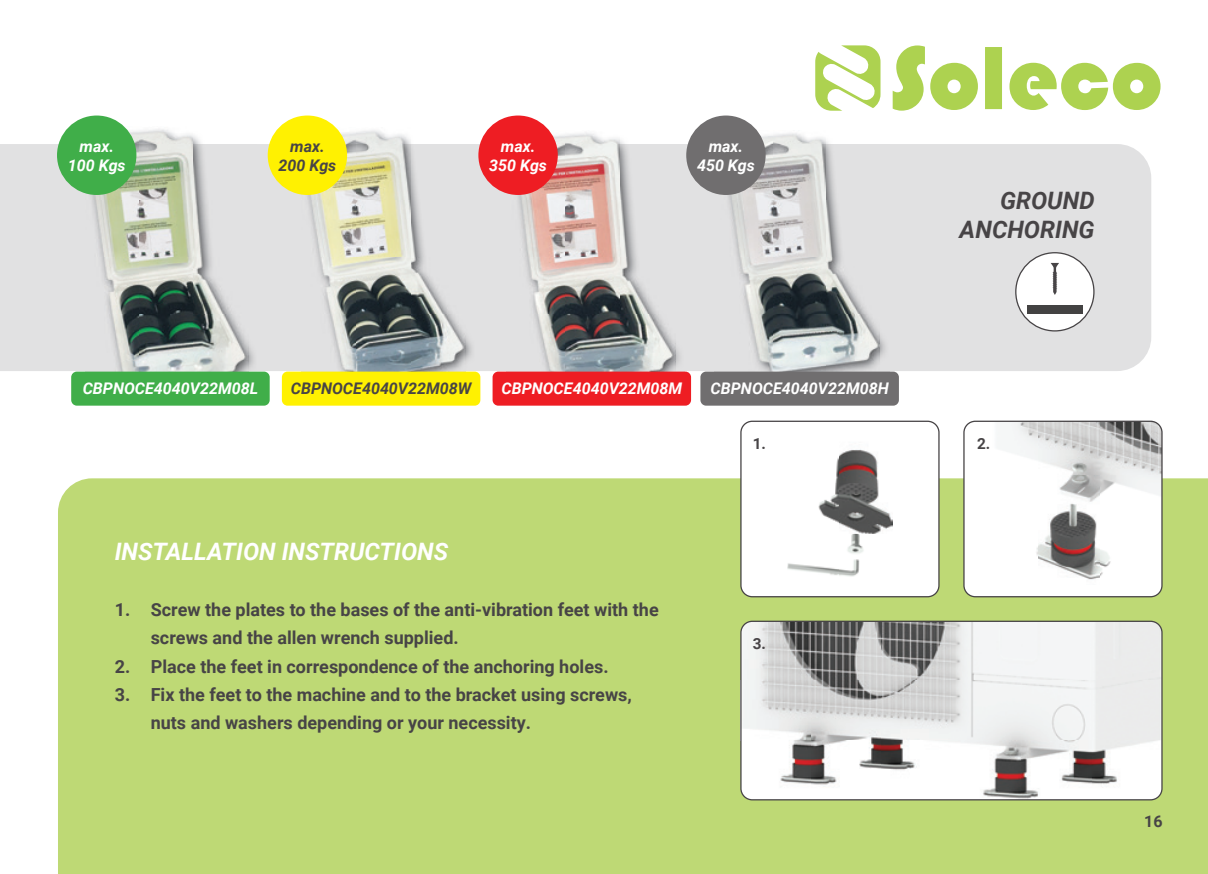
<style>
.page{position:relative;width:1208px;height:874px;background:#fff}
.page>*{position:absolute;margin:0;border:0;box-sizing:border-box;transform-origin:0 0}
.t1{font:italic 700 24px "Roboto";color:#fff}
.t2{font:italic 700 24px/28.8px "Roboto";color:#474446;text-align:right}
.t3{font:700 18px/28px "Roboto";color:#474446}
.t4{font:italic 700 16px/19.2px "Roboto";color:#fff;text-align:center}
.t5{font:italic 700 16px/19.2px "Roboto";color:#474446;text-align:center}
.t6{font:700 16px "Roboto";color:#474446}
.t7{font:700 15.2px "Roboto";color:#474446}
</style>
<div class="page">
<div style="left:0;top:144px;width:1151px;height:227px;background:#e1e1e2"></div>
<div style="left:58px;top:478px;width:1150px;height:395px;background:#bed975"></div>
<div style="left:741px;top:421px;width:198px;height:175px;background:#fff;border-radius:11px"></div>
<img style="left:787px;top:449px;width:105px;height:128px">
<div style="left:740px;top:420px;width:199px;height:177px;border:1px solid #474446;border-radius:11px"></div>
<div style="left:964px;top:421px;width:198px;height:175px;background:#fff;border-radius:11px"></div>
<img style="left:1009px;top:422px;width:153px;height:158px">
<div style="left:963px;top:420px;width:199px;height:177px;border:1px solid #474446;border-radius:11px"></div>
<img style="left:741px;top:621px;width:421px;height:178px">
<div style="left:740px;top:620px;width:422px;height:180px;border:1px solid #474446;border-radius:11px"></div>
<div style="left:1015px;top:252px;width:79px;height:79px;background:#fff;border-radius:50%"></div>
<div style="left:1015px;top:252px;width:79px;height:79px;border:1px solid #474446;border-radius:50%"></div>
<svg style="left:1050px;top:263px;width:9px;height:32px"></svg>
<div style="left:1027px;top:305px;width:55px;height:8px;background:#434242"></div>
<div style="left:83px;top:144px;width:174px;height:227px;background:#e1e1e2"></div>
<img style="left:85px;top:124px;width:163px;height:247px">
<div style="left:57px;top:115px;width:79px;height:80px;background:#40ae49;border-radius:50%"></div>
<div style="left:299px;top:144px;width:175px;height:227px;background:#e1e1e2"></div>
<img style="left:302px;top:130px;width:164px;height:241px">
<div style="left:268px;top:115px;width:79px;height:80px;background:#fff101;border-radius:50%"></div>
<img style="left:511px;top:132px;width:164px;height:239px">
<div style="left:675px;top:144px;width:9px;height:227px;background:#e1e1e2"></div>
<img style="left:551px;top:132px;width:12px;height:12px">
<img style="left:507px;top:194px;width:4px;height:177px">
<div style="left:478px;top:115px;width:80px;height:80px;background:#ee1d23;border-radius:50%"></div>
<img style="left:721px;top:133px;width:158px;height:238px">
<div style="left:879px;top:144px;width:10px;height:227px;background:#e1e1e2"></div>
<img style="left:751px;top:124px;width:18px;height:20px">
<img style="left:714px;top:193px;width:7px;height:178px">
<div style="left:686px;top:115px;width:79px;height:80px;background:#706e6f;border-radius:50%"></div>
<div style="left:71px;top:371px;width:199px;height:34px;background:#40ae49;border-radius:6px"></div>
<div style="left:282px;top:371px;width:198px;height:34px;background:#fff101;border-radius:6px"></div>
<div style="left:492px;top:371px;width:199px;height:34px;background:#ee1d23;border-radius:6px"></div>
<div style="left:700px;top:371px;width:199px;height:34px;background:#706e6f;border-radius:6px"></div>
<svg style="left:815px;top:45px;width:65px;height:66px"></svg>
<svg style="left:892px;top:45px;width:268px;height:66px"></svg>
<p class="t4" style="left:68px;top:136px;width:59px">max.<br>100 Kgs</p>
<p class="t5" style="left:278px;top:136px;width:59px">max.<br>200 Kgs</p>
<p class="t4" style="left:489px;top:136px;width:59px">max.<br>350 Kgs</p>
<p class="t4" style="left:697px;top:136px;width:59px">max.<br>450 Kgs</p>
<h1 class="t2" style="left:959px;top:185px;width:136px">GROUND<br>ANCHORING</h1>
<p class="t4" style="left:83px;top:378px;width:177px">CBPNOCE4040V22M08L</p>
<p class="t5" style="left:291px;top:378px;width:182px">CBPNOCE4040V22M08W</p>
<p class="t4" style="left:501px;top:378px;width:182px">CBPNOCE4040V22M08M</p>
<p class="t4" style="left:710px;top:378px;width:180px">CBPNOCE4040V22M08H</p>
<h1 class="t1" style="left:115px;top:534px;width:335px">INSTALLATION INSTRUCTIONS</h1>
<p class="t3" style="left:151px;top:595px;width:509px;text-indent:-36px">1. Screw the plates to the bases of the anti-vibration feet with the screws and the allen wrench supplied.</p>
<p class="t3" style="left:115px;top:651px;width:495px">2. Place the feet in correspondence of the anchoring holes.</p>
<p class="t3" style="left:151px;top:679px;width:483px;text-indent:-36px">3. Fix the feet to the machine and to the bracket using screws, nuts and washers depending or your necessity.</p>
<p class="t7" style="left:752px;top:433px;width:15px">1.</p>
<p class="t7" style="left:977px;top:433px;width:15px">2.</p>
<p class="t7" style="left:752px;top:632px;width:15px">3.</p>
<p class="t6" style="left:1144px;top:810px;width:20px">16</p>
</div>
